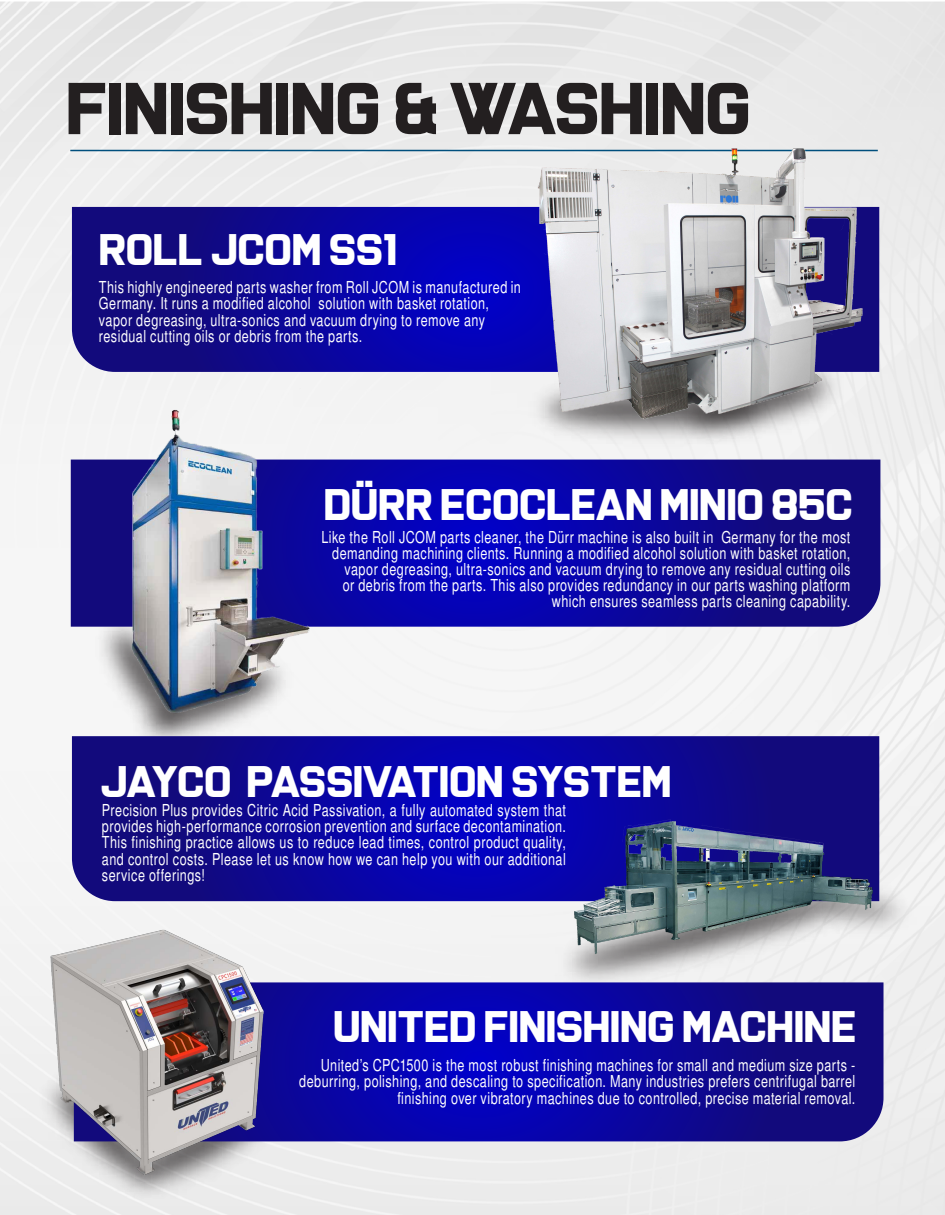
<style>
.page{position:relative;width:945px;height:1215px;background:#fff}
.page>*{position:absolute;margin:0;border:0;box-sizing:border-box;transform-origin:0 0}
.t1{font:75px "X Heighting";letter-spacing:.015em;color:#231f20}
.t2{font:45px "X Heighting";letter-spacing:.02em;color:#fff}
.t3{font:16.5px/16.2px "Free Sans";letter-spacing:.035em;color:#fff;text-align:right;scale:.77 1}
</style>
<div class="page">
<div style="left:0;top:1px;width:945px;height:1214px;background:#eee"></div>
<svg style="left:270px;top:982px;width:614px;height:159px;background:#0b07a0"></svg>
<svg style="left:72px;top:207px;width:411px;height:165px;background:#0d0897"></svg>
<svg style="left:72px;top:736px;width:807px;height:165px;background:#0c079c"></svg>
<svg style="left:389px;top:460px;width:491px;height:167px;background:#0c079d"></svg>
<hr style="left:70px;top:150px;width:808px;height:1px;background:#004f7d">
<img style="left:70px;top:410px;width:319px;height:347px">
<img style="left:560px;top:770px;width:325px;height:243px">
<img style="left:483px;top:148px;width:397px;height:275px">
<img style="left:44px;top:930px;width:226px;height:250px">
<h1 class="t1" style="left:69px;top:64px;width:685px">FINISHING &amp; WASHING</h1>
<h2 class="t2" style="left:100px;top:223px;width:299px">ROLL JCOM SS1</h2>
<p class="t3" style="left:99px;top:280px;width:550px;text-align:left">This highly engineered parts washer from Roll JCOM is manufactured in Germany. It runs a modified alcohol solution with basket rotation, vapor degreasing, ultra-sonics and vacuum drying to remove any residual cutting oils or debris from the parts.</p>
<h2 class="t2" style="left:325px;top:478px;width:529px">DÜRR ECOCLEAN MINIO 85C</h2>
<p class="t3" style="left:321px;top:530px;width:689px">Like the Roll JCOM parts cleaner, the Dürr machine is also built in Germany for the most demanding machining clients. Running a modified alcohol solution with basket rotation, vapor degreasing, ultra-sonics and vacuum drying to remove any residual cutting oils<br>or debris from the parts. This also provides redundancy in our parts washing platform which ensures seamless parts cleaning capability.</p>
<h2 class="t2" style="left:102px;top:755px;width:572px">JAYCO PASSIVATION SYSTEM</h2>
<p class="t3" style="left:102px;top:803px;width:604px;text-align:justify">Precision Plus provides Citric Acid Passivation, a fully automated system that provides high-performance corrosion prevention and surface decontamination.<br>This finishing practice allows us to reduce lead times, control product quality, and control costs. Please let us know how we can help you with our additional service offerings!</p>
<h2 class="t2" style="left:335px;top:999px;width:524px">UNITED FINISHING MACHINE</h2>
<p class="t3" style="left:299px;top:1058px;width:724px">United’s CPC1500 is the most robust finishing machines for small and medium size parts - deburring, polishing, and descaling to specification. Many industries prefers centrifugal barrel finishing over vibratory machines due to controlled, precise material removal.</p>
</div>
